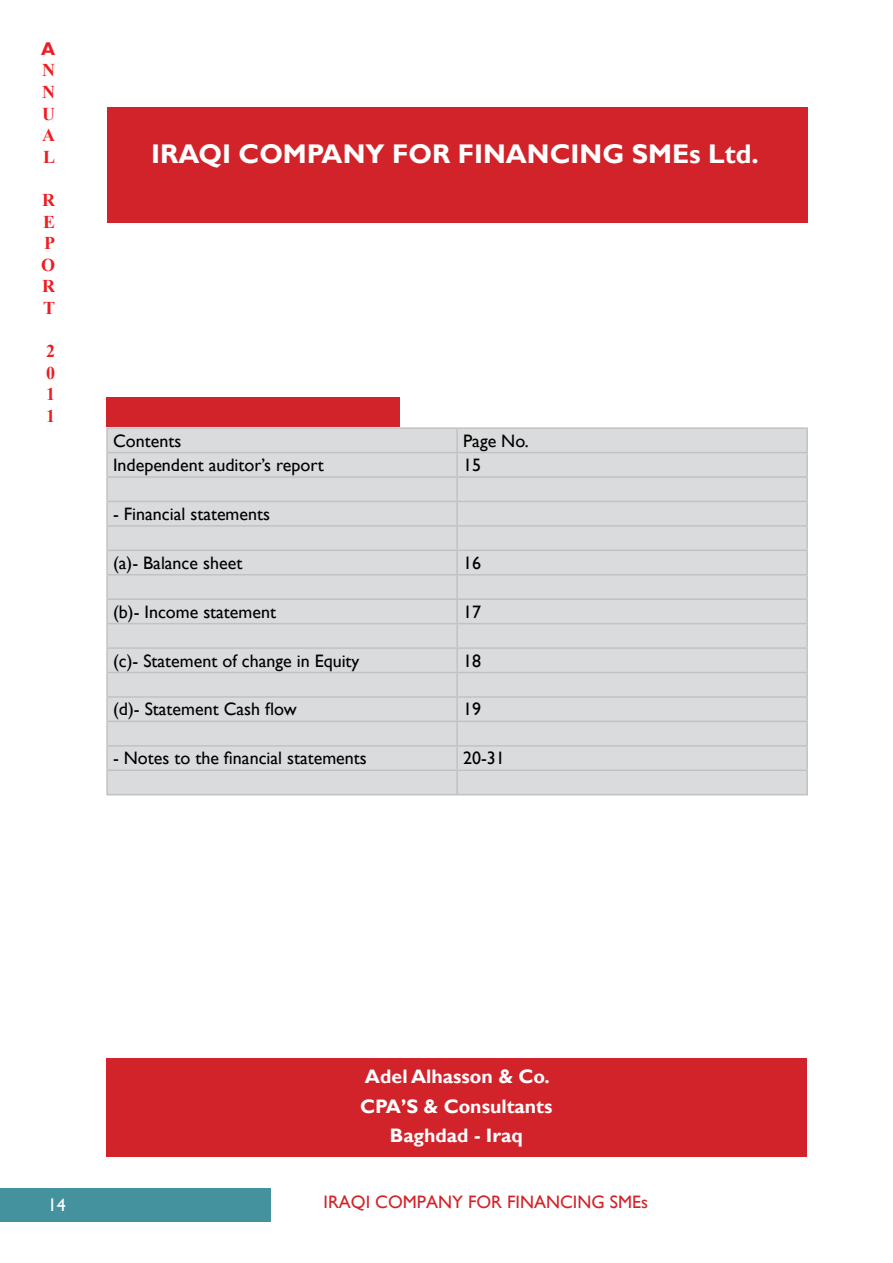
<style>
.page{position:relative;width:893px;height:1263px;background:#fff}
.page>*{position:absolute;margin:0;border:0;box-sizing:border-box;transform-origin:0 0}
.t1{font:700 27px "Gill Sans";color:#fff}
.t2{font:700 19.5px/29.2px "Gill Sans";color:#fff;text-align:center}
.t3{font:18px "Gill Sans";color:#000}
.t4{font:18px "Gill Sans";color:#d2232a}
.t5{font:700 18px/21.6px "Times New Roman";color:#ed1d24;text-align:justify}
.t6{font:18px "Gill Sans";color:#fff}
.t7{font:700 18px "Gill Sans";color:#ed1d24}
</style>
<div class="page">
<div style="left:0;top:1187px;width:270px;height:34px;background:#43929d"></div>
<div style="left:107px;top:107px;width:701px;height:116px;background:#d2232a"></div>
<div style="left:106px;top:1058px;width:701px;height:99px;background:#d2232a"></div>
<div style="left:108px;top:429px;width:698px;height:365px;background:#dadbdc"></div>
<hr style="left:106px;top:427px;width:351px;height:2px;background:#c0c2c4">
<hr style="left:106px;top:429px;width:2px;height:23px;background:#c0c2c4">
<hr style="left:457px;top:427px;width:351px;height:2px;background:#c0c2c4">
<hr style="left:456px;top:429px;width:2px;height:23px;background:#c0c2c4">
<hr style="left:806px;top:429px;width:2px;height:23px;background:#c0c2c4">
<hr style="left:106px;top:452px;width:351px;height:1px;background:#c0c2c4">
<hr style="left:106px;top:453px;width:2px;height:23px;background:#c0c2c4">
<hr style="left:457px;top:452px;width:351px;height:1px;background:#c0c2c4">
<hr style="left:456px;top:453px;width:2px;height:23px;background:#c0c2c4">
<hr style="left:806px;top:453px;width:2px;height:23px;background:#c0c2c4">
<hr style="left:106px;top:476px;width:351px;height:2px;background:#c0c2c4">
<hr style="left:106px;top:478px;width:2px;height:23px;background:#c0c2c4">
<hr style="left:457px;top:476px;width:351px;height:2px;background:#c0c2c4">
<hr style="left:456px;top:478px;width:2px;height:23px;background:#c0c2c4">
<hr style="left:806px;top:478px;width:2px;height:23px;background:#c0c2c4">
<hr style="left:106px;top:501px;width:351px;height:1px;background:#c0c2c4">
<hr style="left:106px;top:502px;width:2px;height:23px;background:#c0c2c4">
<hr style="left:457px;top:501px;width:351px;height:1px;background:#c0c2c4">
<hr style="left:456px;top:502px;width:2px;height:23px;background:#c0c2c4">
<hr style="left:806px;top:502px;width:2px;height:23px;background:#c0c2c4">
<hr style="left:106px;top:525px;width:351px;height:2px;background:#c0c2c4">
<hr style="left:106px;top:527px;width:2px;height:23px;background:#c0c2c4">
<hr style="left:457px;top:525px;width:351px;height:2px;background:#c0c2c4">
<hr style="left:456px;top:527px;width:2px;height:23px;background:#c0c2c4">
<hr style="left:806px;top:527px;width:2px;height:23px;background:#c0c2c4">
<hr style="left:106px;top:550px;width:351px;height:1px;background:#c0c2c4">
<hr style="left:106px;top:551px;width:2px;height:23px;background:#c0c2c4">
<hr style="left:457px;top:550px;width:351px;height:1px;background:#c0c2c4">
<hr style="left:456px;top:551px;width:2px;height:23px;background:#c0c2c4">
<hr style="left:806px;top:551px;width:2px;height:23px;background:#c0c2c4">
<hr style="left:106px;top:574px;width:351px;height:1px;background:#c0c2c4">
<hr style="left:106px;top:575px;width:2px;height:23px;background:#c0c2c4">
<hr style="left:457px;top:574px;width:351px;height:1px;background:#c0c2c4">
<hr style="left:456px;top:575px;width:2px;height:23px;background:#c0c2c4">
<hr style="left:806px;top:575px;width:2px;height:23px;background:#c0c2c4">
<hr style="left:106px;top:598px;width:351px;height:2px;background:#c0c2c4">
<hr style="left:106px;top:600px;width:2px;height:23px;background:#c0c2c4">
<hr style="left:457px;top:598px;width:351px;height:2px;background:#c0c2c4">
<hr style="left:456px;top:600px;width:2px;height:23px;background:#c0c2c4">
<hr style="left:806px;top:600px;width:2px;height:23px;background:#c0c2c4">
<hr style="left:106px;top:623px;width:351px;height:1px;background:#c0c2c4">
<hr style="left:106px;top:624px;width:2px;height:23px;background:#c0c2c4">
<hr style="left:457px;top:623px;width:351px;height:1px;background:#c0c2c4">
<hr style="left:456px;top:624px;width:2px;height:23px;background:#c0c2c4">
<hr style="left:806px;top:624px;width:2px;height:23px;background:#c0c2c4">
<hr style="left:106px;top:647px;width:351px;height:2px;background:#c0c2c4">
<hr style="left:106px;top:649px;width:2px;height:23px;background:#c0c2c4">
<hr style="left:457px;top:647px;width:351px;height:2px;background:#c0c2c4">
<hr style="left:456px;top:649px;width:2px;height:23px;background:#c0c2c4">
<hr style="left:806px;top:649px;width:2px;height:23px;background:#c0c2c4">
<hr style="left:106px;top:672px;width:351px;height:1px;background:#c0c2c4">
<hr style="left:106px;top:673px;width:2px;height:23px;background:#c0c2c4">
<hr style="left:457px;top:672px;width:351px;height:1px;background:#c0c2c4">
<hr style="left:456px;top:673px;width:2px;height:23px;background:#c0c2c4">
<hr style="left:806px;top:673px;width:2px;height:23px;background:#c0c2c4">
<hr style="left:106px;top:696px;width:351px;height:2px;background:#c0c2c4">
<hr style="left:106px;top:698px;width:2px;height:23px;background:#c0c2c4">
<hr style="left:457px;top:696px;width:351px;height:2px;background:#c0c2c4">
<hr style="left:456px;top:698px;width:2px;height:23px;background:#c0c2c4">
<hr style="left:806px;top:698px;width:2px;height:23px;background:#c0c2c4">
<hr style="left:106px;top:721px;width:351px;height:1px;background:#c0c2c4">
<hr style="left:106px;top:722px;width:2px;height:23px;background:#c0c2c4">
<hr style="left:457px;top:721px;width:351px;height:1px;background:#c0c2c4">
<hr style="left:456px;top:722px;width:2px;height:23px;background:#c0c2c4">
<hr style="left:806px;top:722px;width:2px;height:23px;background:#c0c2c4">
<hr style="left:106px;top:745px;width:351px;height:1px;background:#c0c2c4">
<hr style="left:106px;top:746px;width:2px;height:23px;background:#c0c2c4">
<hr style="left:457px;top:745px;width:351px;height:1px;background:#c0c2c4">
<hr style="left:456px;top:746px;width:2px;height:23px;background:#c0c2c4">
<hr style="left:806px;top:746px;width:2px;height:23px;background:#c0c2c4">
<hr style="left:106px;top:769px;width:351px;height:2px;background:#c0c2c4">
<hr style="left:106px;top:771px;width:2px;height:23px;background:#c0c2c4">
<hr style="left:457px;top:769px;width:351px;height:2px;background:#c0c2c4">
<hr style="left:456px;top:771px;width:2px;height:23px;background:#c0c2c4">
<hr style="left:806px;top:771px;width:2px;height:23px;background:#c0c2c4">
<hr style="left:106px;top:794px;width:351px;height:1px;background:#c0c2c4">
<hr style="left:457px;top:794px;width:351px;height:1px;background:#c0c2c4">
<div style="left:106px;top:398px;width:294px;height:29px;background:#d2232a"></div>
<p class="t7" style="left:41px;top:38px;width:16px">A</p>
<p class="t5" style="left:42px;top:59px;width:14px">N N U A L</p>
<p class="t5" style="left:41px;top:189px;width:16px">R E P O R T</p>
<p class="t5" style="left:46px;top:340px;width:10px">2<br>0<br>1<br>1</p>
<h1 class="t1" style="left:151px;top:138px;width:609px">IRAQI COMPANY FOR FINANCING SMEs Ltd.</h1>
<p class="t3" style="left:113px;top:430px;width:70px">Contents</p>
<p class="t3" style="left:463px;top:430px;width:67px">Page No.</p>
<p class="t3" style="left:113px;top:454px;width:212px">Independent auditor’s report</p>
<p class="t3" style="left:463px;top:454px;width:19px">15</p>
<p class="t3" style="left:113px;top:503px;width:158px">- Financial statements</p>
<p class="t3" style="left:113px;top:552px;width:131px">(a)- Balance sheet</p>
<p class="t3" style="left:463px;top:552px;width:19px">16</p>
<p class="t3" style="left:113px;top:601px;width:164px">(b)- Income statement</p>
<p class="t3" style="left:463px;top:601px;width:19px">17</p>
<p class="t3" style="left:113px;top:650px;width:248px">(c)- Statement of change in Equity</p>
<p class="t3" style="left:463px;top:650px;width:19px">18</p>
<p class="t3" style="left:113px;top:699px;width:185px">(d)- Statement Cash flow</p>
<p class="t3" style="left:463px;top:699px;width:19px">19</p>
<p class="t3" style="left:113px;top:748px;width:255px">- Notes to the financial statements</p>
<p class="t3" style="left:463px;top:748px;width:43px">20-31</p>
<p class="t2" style="left:360px;top:1063px;width:194px">Adel Alhasson &amp; Co.<br>CPA’S &amp; Consultants<br>Baghdad - Iraq</p>
<p class="t6" style="left:48px;top:1195px;width:19px">14</p>
<p class="t4" style="left:324px;top:1192px;width:326px">IRAQI COMPANY FOR FINANCING SMEs</p>
</div>
